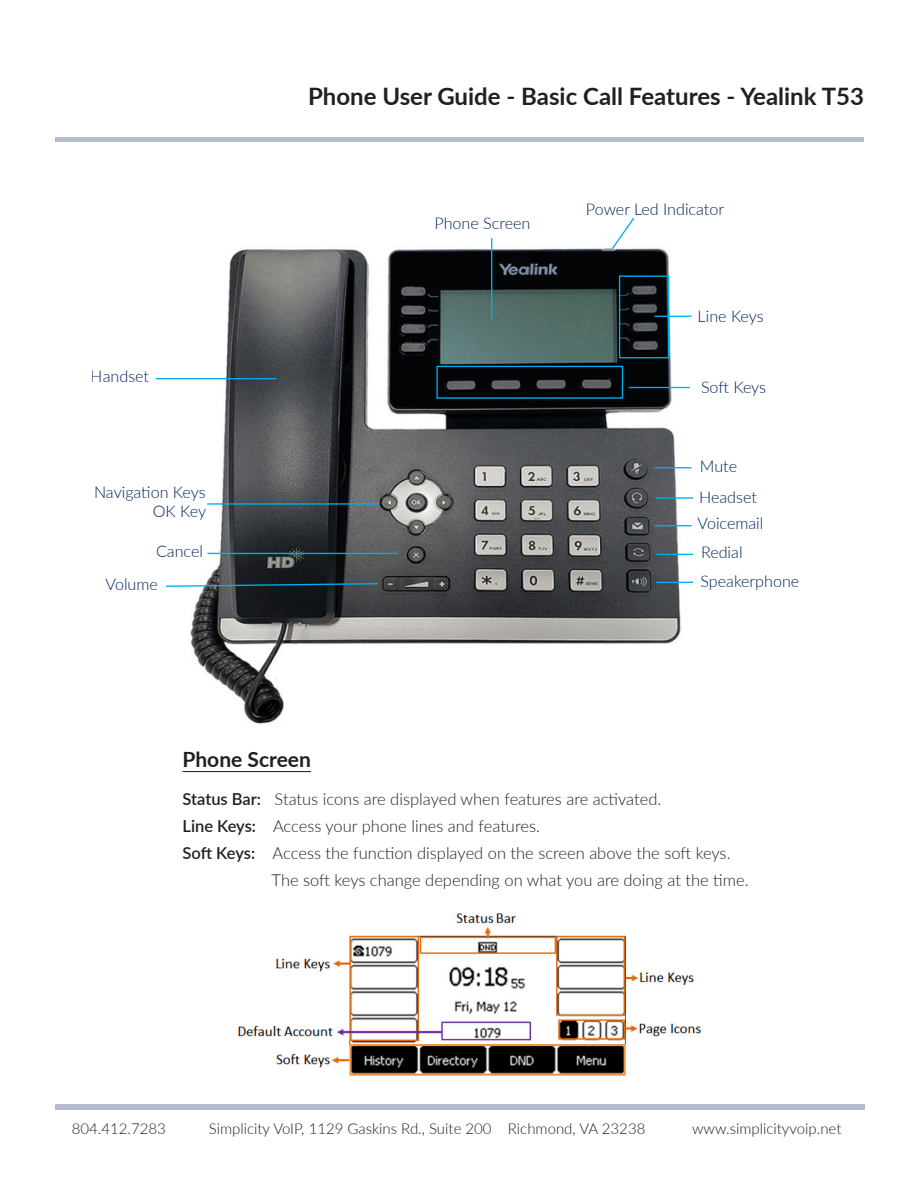
<style>
.page{position:relative;width:918px;height:1188px;background:#fff}
.page>*{position:absolute;margin:0;border:0;box-sizing:border-box;transform-origin:0 0}
.t1{font:700 24px "Lato";color:#231f20}
.t2{font:700 21px "Lato";color:#231f20}
.t3{font:300 16.5px "Lato";color:#231f20}
.t4{font:300 16.2px/19.4px "Lato";color:#00225b;text-align:right}
.t5{font:300 15px "Lato";color:#231f20}
.s1{font-weight:600}
</style>
<div class="page">
<div style="left:55px;top:137px;width:808px;height:5px;background:#b3bdce"></div>
<div style="left:55px;top:1104px;width:810px;height:6px;background:#b3bdce"></div>
<img style="left:178px;top:238px;width:516px;height:486px">
<svg style="left:166px;top:582px;width:213px;height:6px"></svg>
<div style="left:436px;top:366px;width:187px;height:33px;border:1px solid #00aeef"></div>
<hr style="left:656px;top:497px;width:37px;height:2px;background:#00aeef">
<div style="left:619px;top:276px;width:50px;height:82px;border:1px solid #00aeef"></div>
<hr style="left:654px;top:467px;width:38px;height:1px;background:#00aeef">
<hr style="left:654px;top:525px;width:38px;height:1px;background:#00aeef">
<hr style="left:656px;top:554px;width:37px;height:1px;background:#00aeef">
<hr style="left:656px;top:582px;width:37px;height:1px;background:#00aeef">
<hr style="left:629px;top:387px;width:61px;height:1px;background:#00aeef">
<hr style="left:654px;top:316px;width:38px;height:1px;background:#00aeef">
<svg style="left:611px;top:217px;width:25px;height:33px"></svg>
<hr style="left:491px;top:238px;width:1px;height:82px;background:#00aeef">
<img style="left:238px;top:913px;width:464px;height:163px">
<hr style="left:183px;top:771px;width:128px;height:1px;background:#231f20">
<hr style="left:207px;top:503px;width:172px;height:2px;background:#00aeef">
<hr style="left:156px;top:378px;width:120px;height:1px;background:#00aeef">
<hr style="left:208px;top:553px;width:190px;height:1px;background:#00aeef">
<p class="t1" style="left:308px;top:79px;width:557px">Phone User Guide - Basic Call Features - Yealink T53</p>
<p class="t4" style="left:434px;top:213px;width:97px">Phone Screen</p>
<p class="t4" style="left:586px;top:199px;width:140px">Power Led Indicator</p>
<p class="t4" style="left:698px;top:306px;width:68px">Line Keys</p>
<p class="t4" style="left:91px;top:366px;width:60px">Handset</p>
<p class="t4" style="left:701px;top:377px;width:67px">Soft Keys</p>
<p class="t4" style="left:700px;top:456px;width:39px">Mute</p>
<p class="t4" style="left:94px;top:482px;width:114px">Navigation Keys<br>OK Key</p>
<p class="t4" style="left:699px;top:487px;width:59px">Headset</p>
<p class="t4" style="left:698px;top:513px;width:67px">Voicemail</p>
<p class="t4" style="left:156px;top:541px;width:49px">Cancel</p>
<p class="t4" style="left:701px;top:542px;width:43px">Redial</p>
<p class="t4" style="left:106px;top:573px;width:54px">Volume</p>
<p class="t4" style="left:700px;top:571px;width:100px">Speakerphone</p>
<p class="t2" style="left:183px;top:744px;width:130px">Phone Screen</p>
<p class="t3" style="left:183px;top:787px;width:480px"><span class="s1">Status Bar:</span> Status icons are displayed when features are activated.</p>
<p class="t3" style="left:183px;top:814px;width:359px"><span class="s1">Line Keys:</span> Access your phone lines and features.</p>
<p class="t3" style="left:183px;top:841px;width:549px"><span class="s1">Soft Keys:</span> Access the function displayed on the screen above the soft keys.</p>
<p class="t3" style="left:272px;top:868px;width:478px">The soft keys change depending on what you are doing at the time.</p>
<p class="t5" style="left:72px;top:1119px;width:95px">804.412.7283</p>
<p class="t5" style="left:209px;top:1119px;width:438px">Simplicity VoIP, 1129 Gaskins Rd., Suite 200 Richmond, VA 23238</p>
<p class="t5" style="left:692px;top:1119px;width:151px">www.simplicityvoip.net</p>
</div>
